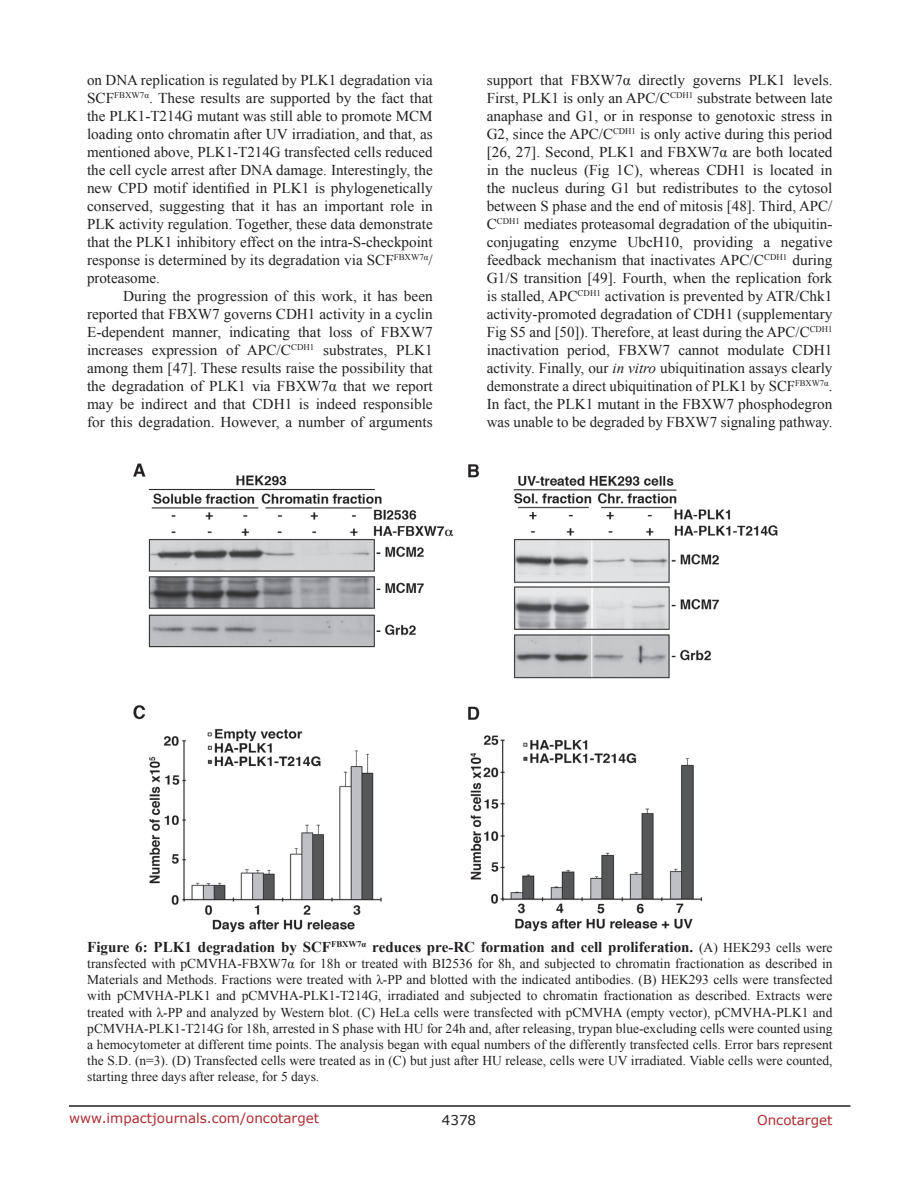
<style>
.page{position:relative;width:918px;height:1188px;background:#fff}
.page>*{position:absolute;margin:0;border:0;box-sizing:border-box;transform-origin:0 0}
.BodyText{font:15px/18px "Times New Roman";color:#221f22;text-align:justify}
.FigureText{font:700 15px "Times New Roman";color:#221f22}
.FigureText-2{font:13.5px/16.2px "Times New Roman";color:#221f22;text-align:justify}
.t1{font:13.5px "Verdana";color:#ac2b31}
.t2{font:13.5px "Verdana";color:#221f22}
.s1{color:#231f20}
.s2{font-style:italic}
.s3{font-weight:400;font-size:13.5px}
</style>
<div class="page">
<hr style="left:69px;top:1105px;width:781px;height:2px;background:#231f20">
<img style="left:133px;top:463px;width:645px;height:470px">
<p class="BodyText" style="left:87px;top:71px;width:347px">on DNA replication is regulated by PLK1 degradation via SCF<sup>FBXW7α</sup>. These results are supported by the fact that the PLK1-T214G mutant was still able to promote MCM loading onto chromatin after UV irradiation, and that, as mentioned above, PLK1-T214G transfected cells reduced the cell cycle arrest after DNA damage. Interestingly, the new CPD motif identified in PLK1 is phylogenetically conserved, suggesting that it has <span class="s1">an important role in </span>PLK activity regulation. Together, these data demonstrate that the PLK1 inhibitory effect on the intra-S-checkpoint response i<span class="s1">s determined by its degradation via</span> SCF<sup>FBXW7α</sup><span class="s1">/ proteasome.</span></p>
<p class="BodyText" style="left:87px;top:287px;width:347px;text-indent:36px">During the progression of this work, it has been reported that FBXW7 governs CDH1 activity in a cyclin E-dependent manner, indicating that loss of FBXW7 increases expression of APC/C<sup>CDH1</sup> substrates, PLK1 among them [47]. These results <span class="s1">raise the possibility</span> that the degradation of PLK1 via FBXW7α that we report may be indirect and that CDH1 is indeed responsible for this degradation. However, a number of arguments</p>
<p class="BodyText" style="left:487px;top:71px;width:347px">support that FBXW7α directly governs PLK1 levels<span class="s1">.<br>First, PLK1 is only an</span> APC/C<sup>CDH1</sup> <span class="s1">substrate between late anaphase and G1, or</span> in response to genotoxic stress in G2, since the APC/C<sup>CDH1</sup> is only active during this period [26, 27]. Second, PLK1 and FBXW7α are both located in the nucleus (Fig 1C), whereas CDH1 is located in the nucleus during G1 but redistributes to the cytosol between S phase and the end of mitosis [48]. Third, APC/ C<sup>CDH1</sup> mediates proteasomal degradation of the ubiquitin&shy;conjugating enzyme UbcH10, providing a negative feedback mechanism that inactivates APC/C<sup>CDH1</sup> during G1/S transition [49]. Fourth, when the replication fork is stalled, APC<sup>CDH1</sup> activation is prevented by ATR/Chk1 activity-promoted degradation of CDH1 (supplementary Fig S5 and [50]). Therefore, at least during the APC/C<sup>CDH1 </sup>inactivation period, FBXW7 cannot modulate CDH1 activity. Finally, our <span class="s2">in vitro</span> ubiquitination assays clearly demonstrate a direct ubiquitination of PLK1 by SCF<sup>FBXW7α</sup>.<br>In fact, the PLK1 mutant in the FBXW7 phosphodegron was unable to be degraded by FBXW7 signaling pathway.</p>
<p class="FigureText" style="left:87px;top:936px;width:747px">Figure 6: PLK1 degradation by SCF<sup>FBXW7α</sup> reduces pre-RC formation and cell proliferation. <span class="s3">(A) HEK293 cells were</span></p>
<p class="FigureText-2" style="left:87px;top:955px;width:747px">transfected with pCMVHA-FBXW7α for 18h or treated with BI2536 for 8h, and subjected to chromatin fractionation as described in Materials and Methods. Fractions were treated with λ-PP and blotted with the indicated antibodies. (B) HEK293 cells were transfected with pCMVHA-PLK1 and pCMVHA-PLK1-T214G, irradiated and subjected to chromatin fractionation as described. Extracts were treated with λ-PP and analyzed by Western blot. (C) HeLa cells were transfected with pCMVHA (empty vector), pCMVHA-PLK1 and pCMVHA-PLK1-T214G for 18h, arrested in S phase with HU for 24h and, after releasing, trypan blue-excluding cells were counted using a hemocytometer at different time points. The analysis began with equal numbers of the differently transfected cells. Error bars represent the S.D. (n=3). (D) Transfected cells were treated as in (C) but just after HU release, cells were UV irradiated. Viable cells were counted, starting three days after release, for 5 days.</p>
<p class="t1" style="left:69px;top:1109px;width:252px">www.impactjournals.com/oncotarget</p>
<p class="t2" style="left:442px;top:1111px;width:36px">4378</p>
<p class="t1" style="left:757px;top:1111px;width:77px">Oncotarget</p>
</div>
